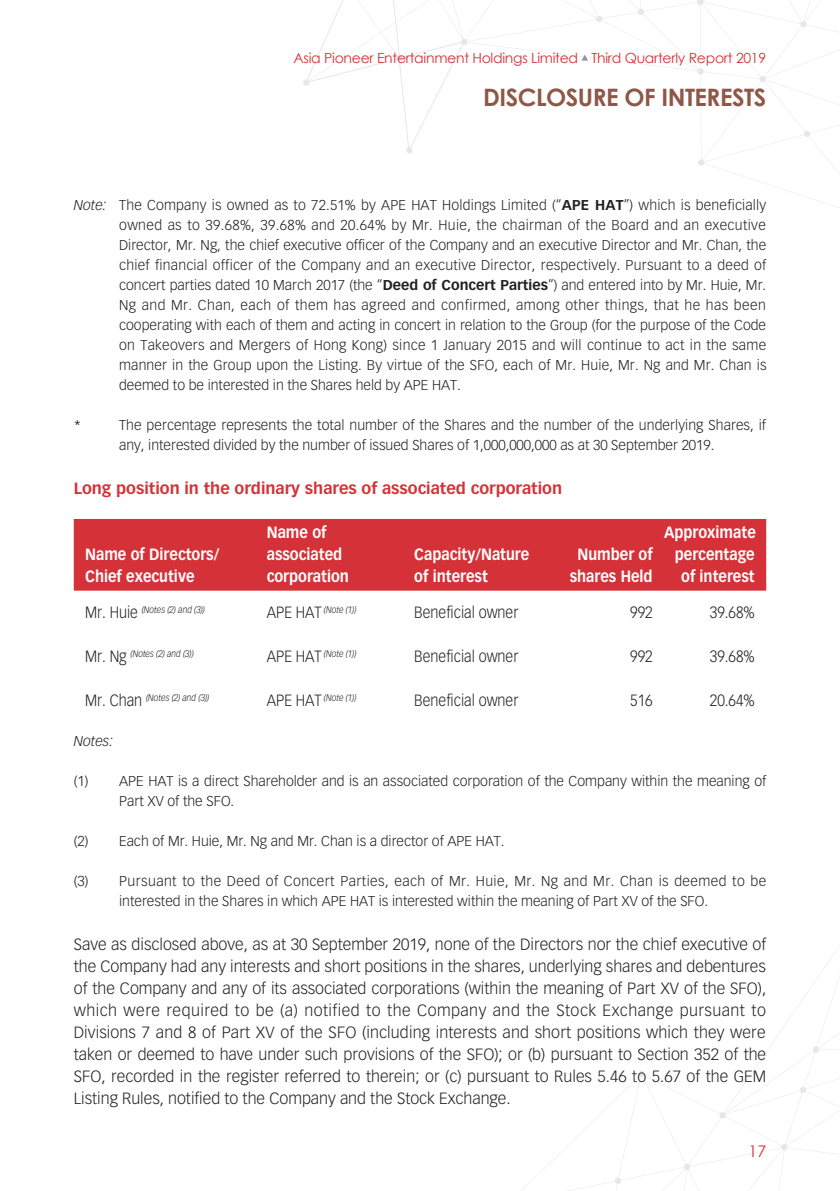
<style>
.page{position:relative;width:840px;height:1191px;background:#fff}
.page>*{position:absolute;margin:0;border:0;box-sizing:border-box;transform-origin:0 0}
.t1{font:700 24px "Century Gothic";letter-spacing:-.02em;color:#8e5747}
.t2{font:300 16px/22px "Vectora LT Std";color:#231f20;text-align:justify}
.t3{font:700 16px/22px "Vectora LT Std";color:#fff;scale:.9 1}
.t4{font:300 16px "Vectora LT Std";color:#231f20;scale:.9 1}
.t5{font:700 16px "Vectora LT Std";color:#d43238}
.t6{font:16px "Century Gothic";color:#d43238}
.t7{font:300 14px/20px "Vectora LT Std";color:#231f20}
.t8{font:14px "Century Gothic";letter-spacing:-.02em;color:#d43238}
.t9{font:italic 300 14px "Vectora LT Std";color:#231f20}
.t10{font:italic 300 9.4px "Vectora LT Std";color:#231f20;scale:.9 1}
.s1{font-style:italic}
.s2{font-weight:700}
.s3{font-style:normal;font-size:16px}
</style>
<div class="page">
<svg style="left:521px;top:947px;width:318px;height:244px"></svg>
<div style="left:303px;top:79px;width:6px;height:7px;background:#e6e7e9;border-radius:50%"></div>
<svg style="left:305px;top:0;width:534px;height:208px"></svg>
<div style="left:74px;top:519px;width:691px;height:71px;background:#d43238"></div>
<p class="t8" style="left:293px;top:48px;width:474px">Asia Pioneer Entertainment Holdings Limited Third Quarterly Report 2019</p>
<h1 class="t1" style="left:483px;top:79px;width:284px">DISCLOSURE OF INTERESTS</h1>
<p class="t7" style="left:119px;top:195px;width:648px;text-align:justify;text-indent:-45px"><span class="s1">Note:</span> The Company is owned as to 72.51% by APE HAT Holdings Limited (“<span class="s2">APE HAT</span>”) which is beneficially owned as to 39.68%, 39.68% and 20.64% by Mr. Huie, the chairman of the Board and an executive Director, Mr. Ng, the chief executive officer of the Company and an executive Director and Mr. Chan, the chief financial officer of the Company and an executive Director, respectively. Pursuant to a deed of concert parties dated 10 March 2017 (the “<span class="s2">Deed of Concert Parties</span>”) and entered into by Mr. Huie, Mr.<br>Ng and Mr. Chan, each of them has agreed and confirmed, among other things, that he has been cooperating with each of them and acting in concert in relation to the Group (for the purpose of the Code on Takeovers and Mergers of Hong Kong) since 1 January 2015 and will continue to act in the same manner in the Group upon the Listing. By virtue of the SFO, each of Mr. Huie, Mr. Ng and Mr. Chan is deemed to be interested in the Shares held by APE HAT.</p>
<p class="t7" style="left:74px;top:415px;width:9px">*</p>
<p class="t7" style="left:119px;top:415px;width:648px">The percentage represents the total number of the Shares and the number of the underlying Shares, if any, interested divided by the number of issued Shares of 1,000,000,000 as at 30 September 2019.</p>
<p class="t5" style="left:74px;top:479px;width:489px">Long position in the ordinary shares of associated corporation</p>
<p class="t3" style="left:85px;top:543px;width:151px">Name of Directors/<br>Chief executive</p>
<p class="t3" style="left:266px;top:521px;width:93px">Name of associated corporation</p>
<p class="t3" style="left:414px;top:543px;width:129px">Capacity/Nature of interest</p>
<p class="t3" style="left:569px;top:543px;width:94px;text-align:center">Number of shares Held</p>
<p class="t3" style="left:663px;top:521px;width:103px;text-align:right">Approximate percentage of interest</p>
<p class="t10" style="left:85px;top:604px;width:135px"><span class="s3">Mr. Huie</span> (Notes (2) and (3))</p>
<p class="t10" style="left:266px;top:604px;width:101px"><span class="s3">APE HAT</span> (Note (1))</p>
<p class="t4" style="left:414px;top:603px;width:117px">Beneficial owner</p>
<p class="t4" style="left:629px;top:603px;width:26px">992</p>
<p class="t4" style="left:709px;top:603px;width:51px">39.68%</p>
<p class="t10" style="left:85px;top:648px;width:122px"><span class="s3">Mr. Ng</span> (Notes (2) and (3))</p>
<p class="t10" style="left:266px;top:648px;width:101px"><span class="s3">APE HAT</span> (Note (1))</p>
<p class="t4" style="left:414px;top:647px;width:117px">Beneficial owner</p>
<p class="t4" style="left:629px;top:647px;width:26px">992</p>
<p class="t4" style="left:709px;top:647px;width:51px">39.68%</p>
<p class="t10" style="left:85px;top:692px;width:139px"><span class="s3">Mr. Chan</span> (Notes (2) and (3))</p>
<p class="t10" style="left:266px;top:692px;width:101px"><span class="s3">APE HAT</span> (Note (1))</p>
<p class="t4" style="left:414px;top:691px;width:117px">Beneficial owner</p>
<p class="t4" style="left:629px;top:691px;width:26px">516</p>
<p class="t4" style="left:709px;top:691px;width:51px">20.64%</p>
<p class="t9" style="left:74px;top:732px;width:41px">Notes:</p>
<p class="t7" style="left:119px;top:771px;width:648px;text-indent:-45px">(1) APE HAT is a direct Shareholder and is an associated corporation of the Company within the meaning of<br>Part XV of the SFO.</p>
<p class="t7" style="left:74px;top:831px;width:432px">(2) Each of Mr. Huie, Mr. Ng and Mr. Chan is a director of APE HAT.</p>
<p class="t7" style="left:119px;top:871px;width:648px;text-indent:-45px">(3) Pursuant to the Deed of Concert Parties, each of Mr. Huie, Mr. Ng and Mr. Chan is deemed to be interested in the Shares in which APE HAT is interested within the meaning of Part XV of the SFO.</p>
<p class="t2" style="left:74px;top:933px;width:693px">Save as disclosed above, as at 30 September 2019, none of the Directors nor the chief executive of the Company had any interests and short positions in the shares, underlying shares and debentures of the Company and any of its associated corporations (within the meaning of Part XV of the SFO), which were required to be (a) notified to the Company and the Stock Exchange pursuant to Divisions 7 and 8 of Part XV of the SFO (including interests and short positions which they were taken or deemed to have under such provisions of the SFO); or (b) pursuant to Section 352 of the SFO, recorded in the register referred to therein; or (c) pursuant to Rules 5.46 to 5.67 of the GEM Listing Rules, notified to the Company and the Stock Exchange.</p>
<p class="t6" style="left:748px;top:1139px;width:19px">17</p>
</div>
